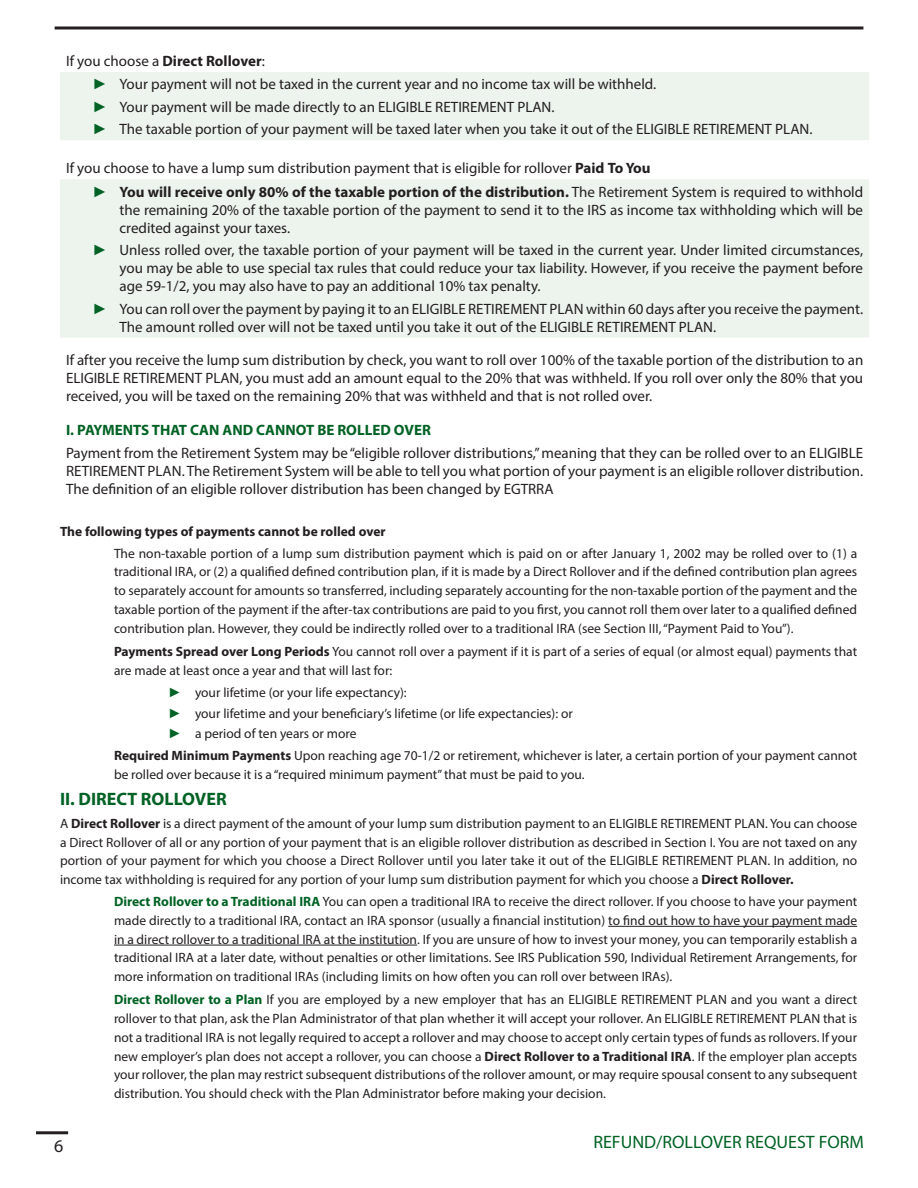
<style>
.page{position:relative;width:918px;height:1188px;background:#fff}
.page>*{position:absolute;margin:0;border:0;box-sizing:border-box;transform-origin:0 0}
.t1{font:18px "Myriad Pro";color:#006224}
.t2{font:700 18px "Myriad Pro";color:#006224}
.t3{font:18px "Myriad Pro";color:#231f20}
.t4{font:15px/18px "Myriad Pro";color:#231f20}
.t5{font:700 15px "Myriad Pro";color:#006224}
.t6{font:13.5px/18.8px "Myriad Pro";color:#231f20;text-align:justify}
.t7{font:700 13.5px "Myriad Pro";color:#231f20}
.s1{font-weight:700}
.s2{font-family:"Times New Roman";color:#006224}
.s3{font-weight:700;color:#006224}
</style>
<div class="page">
<hr style="left:36px;top:1131px;width:32px;height:3px;background:#231f20">
<hr style="left:55px;top:26px;width:808px;height:3px;background:#231f20">
<svg style="left:60px;top:72px;width:809px;height:265px;fill:#edf3ed"></svg>
<hr style="left:608px;top:926px;width:249px;height:1px;background:#231f20">
<hr style="left:114px;top:945px;width:303px;height:1px;background:#231f20">
<p class="t4" style="left:93px;top:49px;width:721px;line-height:22.8px;text-indent:-27px">If you choose a <span class="s1">Direct Rollover</span>:<br><span class="s2">►</span> Your payment will not be taxed in the current year and no income tax will be withheld.<br><span class="s2">►</span> Your payment will be made directly to an ELIGIBLE RETIREMENT PLAN.<br><span class="s2">►</span> The taxable portion of your payment will be taxed later when you take it out of the ELIGIBLE RETIREMENT PLAN.</p>
<p class="t4" style="left:93px;top:156px;width:772px;line-height:23.2px;text-indent:-27px">If you choose to have a lump sum distribution payment that is eligible for rollover <span class="s1">Paid To You<br></span><span class="s2">►</span> <span class="s1">You will receive only 80% of the taxable portion of the distribution.</span> The Retirement System is required to withhold</p>
<p class="t4" style="left:120px;top:200px;width:745px">the remaining 20% of the taxable portion of the payment to send it to the IRS as income tax withholding which will be credited against your taxes.</p>
<p class="t4" style="left:120px;top:241px;width:745px;text-align:justify;text-indent:-27px"><span class="s2">►</span> Unless rolled over, the taxable portion of your payment will be taxed in the current year. Under limited circumstances, you may be able to use special tax rules that could reduce your tax liability. However, if you receive the payment before age 59-1/2, you may also have to pay an additional 10% tax penalty.</p>
<p class="t4" style="left:120px;top:299px;width:745px;text-indent:-27px"><span class="s2">►</span> You can roll over the payment by paying it to an ELIGIBLE RETIREMENT PLAN within 60 days after you receive the payment.<br>The amount rolled over will not be taxed until you take it out of the ELIGIBLE RETIREMENT PLAN.</p>
<p class="t4" style="left:66px;top:351px;width:799px;text-align:justify">If after you receive the lump sum distribution by check, you want to roll over 100% of the taxable portion of the distribution to an ELIGIBLE RETIREMENT PLAN, you must add an amount equal to the 20% that was withheld. If you roll over only the 80% that you received, you will be taxed on the remaining 20% that was withheld and that is not rolled over.</p>
<p class="t5" style="left:66px;top:420px;width:366px">I. PAYMENTS THAT CAN AND CANNOT BE ROLLED OVER</p>
<p class="t4" style="left:66px;top:444px;width:799px;text-align:justify">Payment from the Retirement System may be “eligible rollover distributions,” meaning that they can be rolled over to an ELIGIBLE RETIREMENT PLAN. The Retirement System will be able to tell you what portion of your payment is an eligible rollover distribution.<br>The definition of an eligible rollover distribution has been changed by EGTRRA</p>
<p class="t7" style="left:60px;top:522px;width:327px">The following types of payments cannot be rolled over</p>
<p class="t6" style="left:114px;top:544px;width:745px">The non-taxable portion of a lump sum distribution payment which is paid on or after January 1, 2002 may be rolled over to (1) a traditional IRA, or (2) a qualified defined contribution plan, if it is made by a Direct Rollover and if the defined contribution plan agrees to separately account for amounts so transferred, including separately accounting for the non-taxable portion of the payment and the taxable portion of the payment if the after-tax contributions are paid to you first, you cannot roll them over later to a qualified defined contribution plan. However, they could be indirectly rolled over to a traditional IRA (see Section III, “Payment Paid to You”).</p>
<p class="t6" style="left:114px;top:642px;width:745px"><span class="s1">Payments Spread over Long Periods</span> You cannot roll over a payment if it is part of a series of equal (or almost equal) payments that are made at least once a year and that will last for:</p>
<p class="t6" style="left:168px;top:682px;width:406px;line-height:20.7px;text-align:left"><span class="s2">►</span> your lifetime (or your life expectancy):<br><span class="s2">►</span> your lifetime and your beneficiary’s lifetime (or life expectancies): or <span class="s2">►</span> a period of ten years or more</p>
<p class="t6" style="left:114px;top:746px;width:745px"><span class="s1">Required Minimum Payments</span> Upon reaching age 70-1/2 or retirement, whichever is later, a certain portion of your payment cannot be rolled over because it is a “required minimum payment” that must be paid to you.</p>
<h1 class="t2" style="left:60px;top:787px;width:168px">II. DIRECT ROLLOVER</h1>
<p class="t6" style="left:60px;top:814px;width:799px">A <span class="s1">Direct Rollover</span> is a direct payment of the amount of your lump sum distribution payment to an ELIGIBLE RETIREMENT PLAN. You can choose a Direct Rollover of all or any portion of your payment that is an eligible rollover distribution as described in Section I. You are not taxed on any portion of your payment for which you choose a Direct Rollover until you later take it out of the ELIGIBLE RETIREMENT PLAN. In addition, no income tax withholding is required for any portion of your lump sum distribution payment for which you choose a <span class="s1">Direct Rollover.</span></p>
<p class="t6" style="left:114px;top:892px;width:745px"><span class="s3">Direct Rollover to a Traditional IRA</span> You can open a traditional IRA to receive the direct rollover. If you choose to have your payment made directly to a traditional IRA, contact an IRA sponsor (usually a financial institution) to find out how to have your payment made in a direct rollover to a traditional IRA at the institution. If you are unsure of how to invest your money, you can temporarily establish a traditional IRA at a later date, without penalties or other limitations. See IRS Publication 590, Individual Retirement Arrangements, for more information on traditional IRAs (including limits on how often you can roll over between IRAs).</p>
<p class="t6" style="left:114px;top:990px;width:745px"><span class="s3">Direct Rollover to a Plan</span> If you are employed by a new employer that has an ELIGIBLE RETIREMENT PLAN and you want a direct rollover to that plan, ask the Plan Administrator of that plan whether it will accept your rollover. An ELIGIBLE RETIREMENT PLAN that is not a traditional IRA is not legally required to accept a rollover and may choose to accept only certain types of funds as rollovers. If your new employer’s plan does not accept a rollover, you can choose a <span class="s1">Direct Rollover to a Traditional IRA</span>. If the employer plan accepts your rollover, the plan may restrict subsequent distributions of the rollover amount, or may require spousal consent to any subsequent distribution. You should check with the Plan Administrator before making your decision.</p>
<h1 class="t3" style="left:54px;top:1135px;width:11px">6</h1>
<h1 class="t1" style="left:593px;top:1130px;width:272px">REFUND/ROLLOVER REQUEST FORM</h1>
</div>
